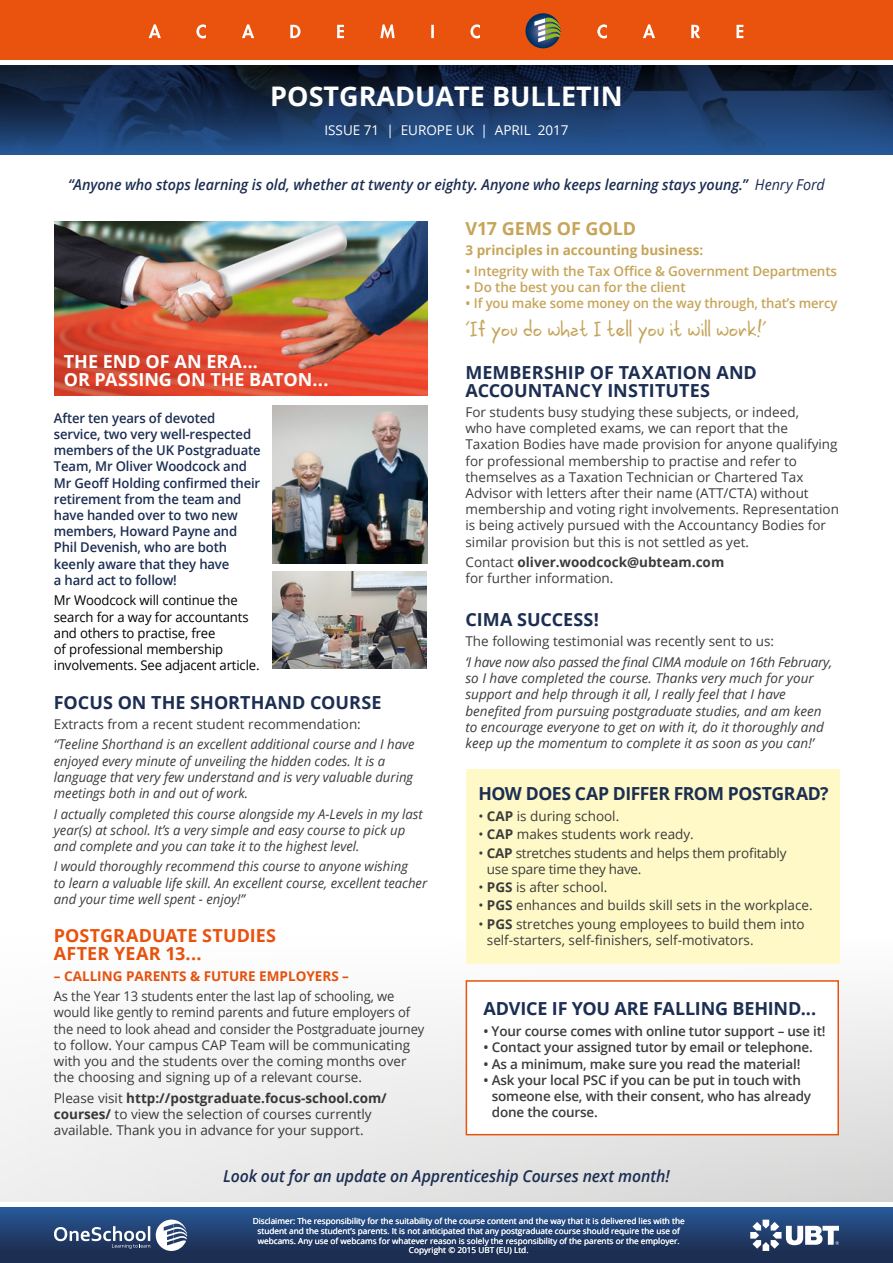
<style>
.page{position:relative;width:893px;height:1263px;background:#fff}
.page>*{position:absolute;margin:0;border:0;box-sizing:border-box;transform-origin:0 0}
.t1{font:700 27px "Open Sans";color:#fff}
.t2{font:19.5px "Lavos Handy";color:#c6a55a}
.t3{font:700 18px/18px "Open Sans";color:#1c2e52}
.t4{font:700 18px/18px "Open Sans";color:#fff}
.t5{font:700 18px/18px "Open Sans";letter-spacing:.005em;color:#e9530e}
.t6{font:700 18px "Open Sans";letter-spacing:-.025em;color:#1c2e52}
.t7{font:700 18px "Open Sans";color:#c6a55a}
.t8{font:italic 600 16.5px "Open Sans";letter-spacing:-.01em;color:#1c2e52;scale:.96 1}
.t9{font:italic 600 15px "Open Sans";letter-spacing:-.005em;color:#1c2e52;scale:.96 1}
.t10{font:13.5px/16.2px "Open Sans";color:#3c3c3b}
.t11{font:italic 13.5px/16.2px "Open Sans";color:#3c3c3b}
.t12{font:13.5px/16.2px "Open Sans";color:#3c3c3b;scale:.96 1}
.t13{font:600 13.5px/16.2px "Open Sans";letter-spacing:-.01em;color:#1c2e52}
.t14{font:600 13.5px/16.2px "Open Sans";letter-spacing:-.015em;color:#3c3c3b}
.t15{font:13.5px/16.2px "Open Sans";letter-spacing:-.01em;color:#000}
.t16{font:600 13.5px "Open Sans";letter-spacing:-.01em;color:#c6a55a}
.t17{font:13.5px/16.2px "Open Sans";letter-spacing:-.02em;color:#3c3c3b}
.t18{font:700 13.5px "Open Sans";color:#e9530e}
.t19{font:700 13.5px "Open Sans";color:#c6a55a}
.t20{font:13.5px "Open Sans";color:#fff}
.t21{font:8.25px/9.9px "Open Sans";color:#fff;text-align:center}
.s1{font-weight:400}
.s2{font-weight:700}
</style>
<div class="page">
<svg style="left:0;top:769px;width:893px;height:433px"></svg>
<div style="left:0;top:0;width:893px;height:64px;background:#e9530e"></div>
<hr style="left:0;top:61px;width:893px;height:4px;background:#fff">
<svg style="left:149px;top:13px;width:594px;height:35px"></svg>
<img style="left:0;top:65px;width:893px;height:90px">
<div style="left:0;top:1208px;width:893px;height:55px;background:linear-gradient(to bottom,#275796,#1b2645)"></div>
<svg style="left:156px;top:1219px;width:31px;height:32px"></svg>
<svg style="left:54px;top:1226px;width:96px;height:23px"></svg>
<svg style="left:750px;top:1219px;width:89px;height:32px"></svg>
<img style="left:54px;top:221px;width:373px;height:174px">
<div style="left:466px;top:980px;width:373px;height:155px;background:#fff;border:2px solid #e9530e"></div>
<img style="left:273px;top:405px;width:154px;height:159px">
<img style="left:272px;top:572px;width:155px;height:97px">
<div style="left:466px;top:770px;width:373px;height:194px;background:#fff9c7"></div>
<h1 class="t1" style="left:270px;top:77px;width:354px">POSTGRADUATE BULLETIN</h1>
<p class="t20" style="left:324px;top:120px;width:246px">ISSUE 71 | EUROPE UK | APRIL 2017</p>
<p class="t9" style="left:68px;top:174px;width:790px">“Anyone who stops learning is old, whether at twenty or eighty. Anyone who keeps learning stays young.” <span class="s1">Henry Ford</span></p>
<h3 class="t4" style="left:64px;top:352px;width:266px">THE END OF AN ERA…<br>OR PASSING ON THE BATON...</h3>
<p class="t13" style="left:54px;top:409px;width:208px">After ten years of devoted service, two very well-respected members of the UK Postgraduate<br>Team, Mr Oliver Woodcock and<br>Mr Geoff Holding confirmed their retirement from the team and have handed over to two new members, Howard Payne and<br>Phil Devenish, who are both keenly aware that they have<br>a hard act to follow!</p>
<p class="t15" style="left:54px;top:592px;width:207px">Mr Woodcock will continue the search for a way for accountants and others to practise, free<br>of professional membership involvements. See adjacent article.</p>
<h3 class="t3" style="left:54px;top:692px;width:329px">FOCUS ON THE SHORTHAND COURSE</h3>
<p class="t10" style="left:54px;top:716px;width:309px">Extracts from a recent student recommendation:</p>
<p class="t11" style="left:54px;top:736px;width:362px">“Teeline Shorthand is an excellent additional course and I have enjoyed every minute of unveiling the hidden codes. It is a language that very few understand and is very valuable during meetings both in and out of work.</p>
<p class="t11" style="left:54px;top:805px;width:370px">I actually completed this course alongside my A-Levels in my last year(s) at school. It’s a very simple and easy course to pick up and complete and you can take it to the highest level.</p>
<p class="t11" style="left:54px;top:858px;width:375px">I would thoroughly recommend this course to anyone wishing<br>to learn a valuable life skill. An excellent course, excellent teacher and your time well spent - enjoy!”</p>
<h3 class="t5" style="left:54px;top:926px;width:224px">POSTGRADUATE STUDIES<br>AFTER YEAR 13...</h3>
<p class="t18" style="left:54px;top:966px;width:297px">– CALLING PARENTS &amp; FUTURE EMPLOYERS –</p>
<p class="t12" style="left:54px;top:988px;width:387px">As the Year 13 students enter the last lap of schooling, we would like gently to remind parents and future employers of the need to look ahead and consider the Postgraduate journey to follow. Your campus CAP Team will be communicating with you and the students over the coming months over the choosing and signing up of a relevant course.</p>
<p class="t10" style="left:54px;top:1089px;width:334px">Please visit <span class="s2">http://postgraduate.focus-school.com/ courses/</span> to view the selection of courses currently available. Thank you in advance for your support.</p>
<h3 class="t7" style="left:465px;top:216px;width:172px">V17 GEMS OF GOLD</h3>
<p class="t19" style="left:465px;top:241px;width:239px">3 principles in accounting business:</p>
<p class="t16" style="left:465px;top:262px;width:373px">• Integrity with the Tax Office &amp; Government Departments</p>
<p class="t16" style="left:465px;top:278px;width:222px">• Do the best you can for the client</p>
<p class="t16" style="left:465px;top:294px;width:374px">• If you make some money on the way through, that’s mercy</p>
<h2 class="t2" style="left:465px;top:316px;width:303px">‘If you do what I tell you it will work!’</h2>
<h3 class="t3" style="left:465px;top:363px;width:293px">MEMBERSHIP OF TAXATION AND<br>ACCOUNTANCY INSTITUTES</h3>
<p class="t10" style="left:465px;top:404px;width:375px">For students busy studying these subjects, or indeed,<br>who have completed exams, we can report that the Taxation Bodies have made provision for anyone qualifying for professional membership to practise and refer to themselves as a Taxation Technician or Chartered Tax Advisor with letters after their name (ATT/CTA) without membership and voting right involvements. Representation is being actively pursued with the Accountancy Bodies for similar provision but this is not settled as yet.</p>
<p class="t10" style="left:465px;top:554px;width:260px">Contact <span class="s2">oliver.woodcock@ubteam.com </span>for further information.</p>
<h3 class="t3" style="left:465px;top:610px;width:135px">CIMA SUCCESS!</h3>
<p class="t10" style="left:465px;top:633px;width:310px">The following testimonial was recently sent to us:</p>
<p class="t11" style="left:465px;top:653px;width:368px">‘I have now also passed the final CIMA module on 16th February, so I have completed the course. Thanks very much for your support and help through it all, I really feel that I have benefited from pursuing postgraduate studies, and am keen to encourage everyone to get on with it, do it thoroughly and keep up the momentum to complete it as soon as you can!’</p>
<h3 class="t6" style="left:478px;top:781px;width:352px">HOW DOES CAP DIFFER FROM POSTGRAD?</h3>
<p class="t10" style="left:478px;top:807px;width:142px">• <span class="s2">CAP</span> is during school.</p>
<p class="t10" style="left:478px;top:826px;width:217px">• <span class="s2">CAP</span> makes students work ready.</p>
<p class="t17" style="left:487px;top:844px;width:301px;text-indent:-9px">• <span class="s2">CAP</span> stretches students and helps them profitably use spare time they have.</p>
<p class="t10" style="left:478px;top:879px;width:130px">• <span class="s2">PGS</span> is after school.</p>
<p class="t10" style="left:478px;top:897px;width:336px">• <span class="s2">PGS</span> enhances and builds skill sets in the workplace.</p>
<p class="t10" style="left:487px;top:915px;width:319px;text-indent:-9px">• <span class="s2">PGS</span> stretches young employees to build them into self-starters, self-finishers, self-motivators.</p>
<h3 class="t3" style="left:483px;top:999px;width:334px">ADVICE IF YOU ARE FALLING BEHIND...</h3>
<p class="t14" style="left:483px;top:1023px;width:344px">• Your course comes with online tutor support – use it!</p>
<p class="t14" style="left:483px;top:1039px;width:331px">• Contact your assigned tutor by email or telephone.</p>
<p class="t14" style="left:483px;top:1055px;width:319px">• As a minimum, make sure you read the material!</p>
<p class="t14" style="left:492px;top:1071px;width:321px;text-indent:-9px">• Ask your local PSC if you can be put in touch with someone else, with their consent, who has already done the course.</p>
<p class="t8" style="left:223px;top:1165px;width:466px">Look out for an update on Apprenticeship Courses next month!</p>
<p class="t21" style="left:253px;top:1215px;width:434px">Disclaimer: The responsibility for the suitability of the course content and the way that it is delivered lies with the student and the student’s parents. It is not anticipated that any postgraduate course should require the use of webcams. Any use of webcams for whatever reason is solely the responsibility of the parents or the employer.<br>Copyright © 2015 UBT (EU) Ltd.</p>
</div>
